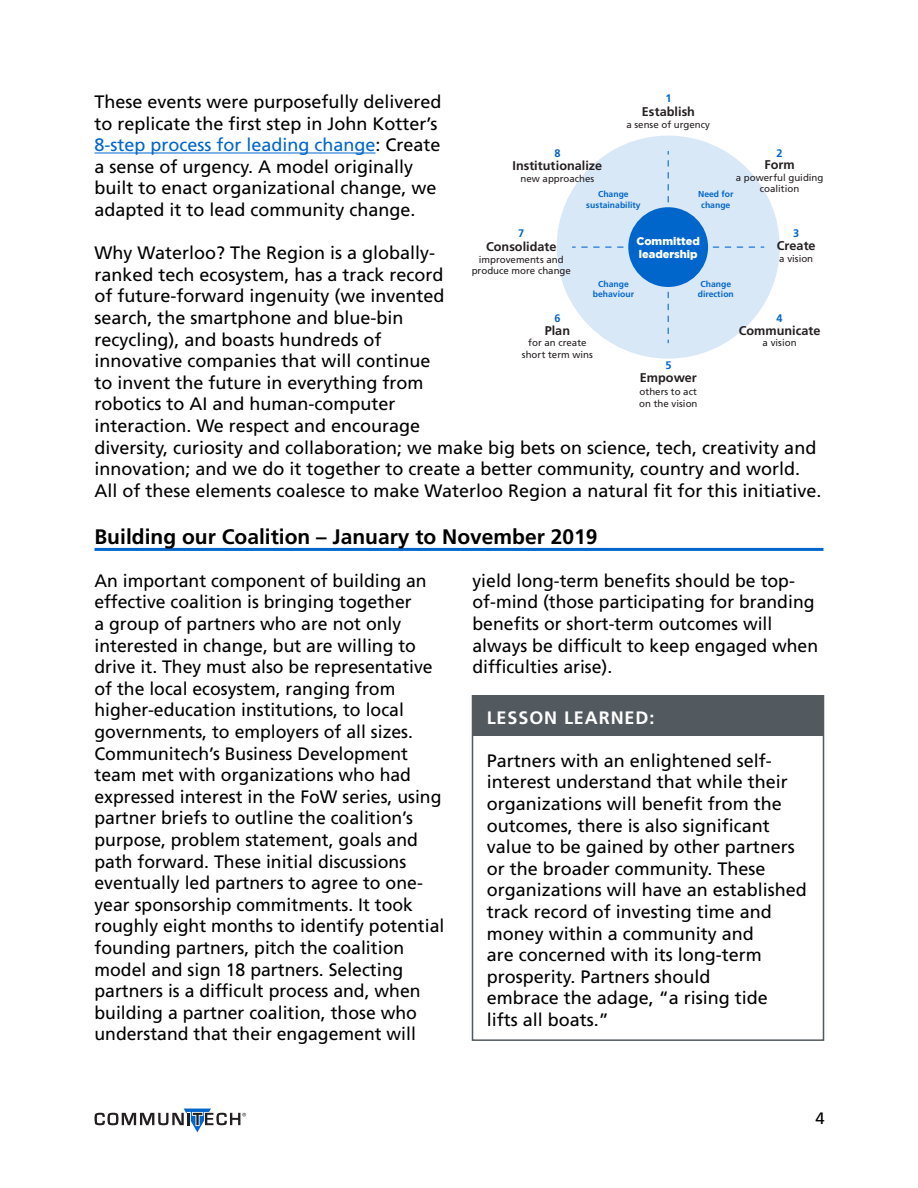
<style>
.page{position:relative;width:918px;height:1188px;background:#fff}
.page>*{position:absolute;margin:0;border:0;box-sizing:border-box;transform-origin:0 0}
.t1{font:700 21px "Frutiger LT Std";color:#000}
.t2{font:18px/21.6px "Frutiger LT Std";color:#000}
.t3{font:700 18px "Frutiger LT Std";letter-spacing:.05em;color:#fff}
.t4{font:16.5px "Frutiger LT Std";color:#000}
.t5{font:700 12.6px "Frutiger LT Std";color:#241f21}
.t6{font:900 11.1px/12.8px "Gotham";color:#fff}
.t7{font:700 10.95px "Frutiger LT Std";color:#06c}
.t8{font:9.75px/11.7px "Frutiger LT Std";color:#241f21;text-align:center}
.t9{font:700 8.55px/10.4px "Frutiger LT Std";color:#06c;text-align:center}
.s1{color:#06c}
</style>
<div class="page">
<svg style="left:95px;top:1109px;width:151px;height:23px"></svg>
<hr style="left:94px;top:153px;width:282px;height:1px;background:#06c">
<hr style="left:94px;top:548px;width:730px;height:3px;background:#06c">
<div style="left:557px;top:136px;width:223px;height:223px;background:#d9e8f7;border-radius:50%"></div>
<svg style="left:668px;top:151px;width:1px;height:52px"></svg>
<svg style="left:572px;top:247px;width:52px;height:1px"></svg>
<div style="left:628px;top:207px;width:80px;height:80px;background:#06c;border-radius:50%"></div>
<div style="left:472px;top:695px;width:352px;height:40px;background:#535a5f"></div>
<div style="left:472px;top:695px;width:352px;height:346px;border:2px solid #535a5f"></div>
<p class="t2" style="left:94px;top:91px;width:349px">These events were purposefully delivered to replicate the first step in John Kotter’s <span class="s1">8-step process for leading change</span>: Create a sense of urgency. A model originally built to enact organizational change, we adapted it to lead community change.</p>
<p class="t2" style="left:94px;top:242px;width:728px">Why Waterloo? The Region is a globally-<br>ranked tech ecosystem, has a track record<br>of future-forward ingenuity (we invented<br>search, the smartphone and blue-bin<br>recycling), and boasts hundreds of<br>innovative companies that will continue<br>to invent the future in everything from<br>robotics to AI and human-computer<br>interaction. We respect and encourage<br>diversity, curiosity and collaboration; we make big bets on science, tech, creativity and innovation; and we do it together to create a better community, country and world.<br>All of these elements coalesce to make Waterloo Region a natural fit for this initiative.</p>
<p class="t1" style="left:94px;top:524px;width:504px">Building our Coalition – January to November 2019</p>
<p class="t2" style="left:94px;top:570px;width:351px">An important component of building an effective coalition is bringing together<br>a group of partners who are not only interested in change, but are willing to drive it. They must also be representative of the local ecosystem, ranging from higher-education institutions, to local governments, to employers of all sizes.<br>Communitech’s Business Development team met with organizations who had expressed interest in the FoW series, using partner briefs to outline the coalition’s purpose, problem statement, goals and path forward. These initial discussions eventually led partners to agree to one&shy;year sponsorship commitments. It took roughly eight months to identify potential founding partners, pitch the coalition model and sign 18 partners. Selecting partners is a difficult process and, when building a partner coalition, those who understand that their engagement will</p>
<p class="t2" style="left:473px;top:570px;width:347px">yield long-term benefits should be top&shy;of-mind (those participating for branding benefits or short-term outcomes will always be difficult to keep engaged when difficulties arise).</p>
<p class="t7" style="left:665px;top:92px;width:8px">1</p>
<p class="t5" style="left:642px;top:105px;width:55px">Establish</p>
<p class="t8" style="left:626px;top:119px;width:85px">a sense of urgency</p>
<p class="t7" style="left:554px;top:146px;width:8px">8</p>
<p class="t5" style="left:513px;top:158px;width:91px">Institutionalize</p>
<p class="t8" style="left:521px;top:173px;width:75px">new approaches</p>
<p class="t7" style="left:777px;top:146px;width:8px">2</p>
<p class="t5" style="left:764px;top:157px;width:32px">Form</p>
<p class="t8" style="left:736px;top:172px;width:89px">a powerful guiding coalition</p>
<p class="t9" style="left:698px;top:189px;width:37px">Need for change</p>
<p class="t9" style="left:586px;top:189px;width:56px">Change sustainability</p>
<p class="t7" style="left:793px;top:227px;width:8px">3</p>
<p class="t5" style="left:777px;top:238px;width:40px">Create</p>
<p class="t8" style="left:779px;top:253px;width:35px">a vision</p>
<p class="t7" style="left:518px;top:227px;width:8px">7</p>
<p class="t5" style="left:486px;top:239px;width:72px">Consolidate</p>
<p class="t8" style="left:472px;top:253px;width:101px">improvements and produce more change</p>
<p class="t6" style="left:636px;top:235px;width:65px">Committed leadership</p>
<p class="t9" style="left:593px;top:279px;width:43px">Change behaviour</p>
<p class="t9" style="left:698px;top:279px;width:38px">Change direction</p>
<p class="t7" style="left:554px;top:312px;width:8px">6</p>
<p class="t5" style="left:545px;top:323px;width:27px">Plan</p>
<p class="t8" style="left:522px;top:337px;width:73px">for an create short term wins</p>
<p class="t7" style="left:777px;top:312px;width:8px">4</p>
<p class="t5" style="left:739px;top:323px;width:83px">Communicate</p>
<p class="t8" style="left:763px;top:337px;width:35px">a vision</p>
<p class="t7" style="left:665px;top:359px;width:8px">5</p>
<p class="t5" style="left:640px;top:370px;width:58px">Empower</p>
<p class="t8" style="left:639px;top:386px;width:60px;text-align:left">others to act on the vision</p>
<p class="t3" style="left:487px;top:707px;width:169px">LESSON LEARNED:</p>
<p class="t2" style="left:487px;top:750px;width:322px">Partners with an enlightened self&shy;interest understand that while their organizations will benefit from the outcomes, there is also significant value to be gained by other partners or the broader community. These organizations will have an established track record of investing time and money within a community and<br>are concerned with its long-term prosperity. Partners should<br>embrace the adage, “a rising tide<br>lifts all boats.”</p>
<p class="t4" style="left:816px;top:1108px;width:11px">4</p>
</div>
